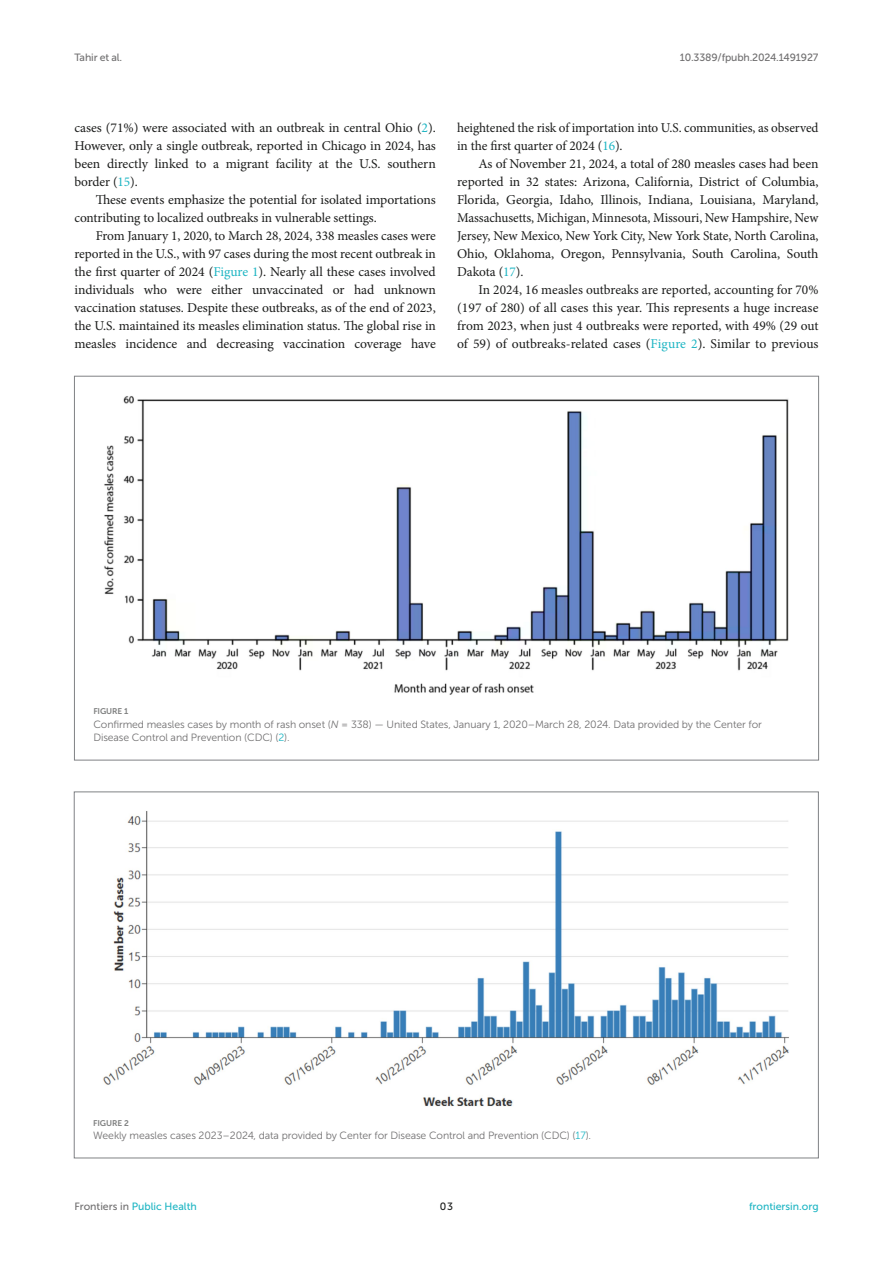
<style>
.page{position:relative;width:893px;height:1263px;background:#fff}
.page>*{position:absolute;margin:0;border:0;box-sizing:border-box;transform-origin:0 0}
.TEXT{font:13.5px/18px "Minion Pro";letter-spacing:-.005em;color:#1b1c1b;text-align:justify}
.FIG_LEG{font:10.5px/13.5px "Museo Sans 300";letter-spacing:-.01em;color:#706f70}
.t1{font:10.5px "Museo Sans 500";color:#1db5c3}
.t2{font:10.5px "Museo Sans 500";letter-spacing:-.015em;color:#706f70}
.t3{font:10.5px "Museo Sans 500";color:#1b1c1b}
.FIG_HD{font:8.25px "Museo Sans 700";letter-spacing:-.01em;color:#7e7f7f}
.s1{color:#1db5c3}
.s2{font-style:italic}
.s3{color:#706f70}
</style>
<div class="page">
<img style="left:104px;top:396px;width:685px;height:299px">
<img style="left:103px;top:811px;width:686px;height:296px">
<p class="t2" style="left:74px;top:51px;width:49px">Tahir et al.</p>
<p class="t2" style="left:680px;top:51px;width:140px">10.3389/fpubh.2024.1491927</p>
<p class="TEXT" style="left:74px;top:119px;width:363px">cases (71%) were associated with an outbreak in central Ohio (<span class="s1">2</span>).<br>However, only a single outbreak, reported in Chicago in 2024, has been directly linked to a migrant facility at the U.S. southern border (<span class="s1">15</span>).</p>
<p class="TEXT" style="left:74px;top:191px;width:363px;text-indent:21px">These events emphasize the potential for isolated importations contributing to localized outbreaks in vulnerable settings.</p>
<p class="TEXT" style="left:74px;top:227px;width:363px;text-indent:21px">From January 1, 2020, to March 28, 2024, 338 measles cases were reported in the U.S., with 97 cases during the most recent outbreak in the first quarter of 2024 (<span class="s1">Figure 1</span>). Nearly all these cases involved individuals who were either unvaccinated or had unknown vaccination statuses. Despite these outbreaks, as of the end of 2023, the U.S. maintained its measles elimination status. The global rise in measles incidence and decreasing vaccination coverage have</p>
<p class="TEXT" style="left:457px;top:119px;width:363px">heightened the risk of importation into U.S. communities, as observed in the first quarter of 2024 (<span class="s1">16</span>).</p>
<p class="TEXT" style="left:457px;top:155px;width:363px;text-indent:21px">As of November 21, 2024, a total of 280 measles cases had been reported in 32 states: Arizona, California, District of Columbia, Florida, Georgia, Idaho, Illinois, Indiana, Louisiana, Maryland, Massachusetts, Michigan, Minnesota, Missouri, New Hampshire, New Jersey, New Mexico, New York City, New York State, North Carolina, Ohio, Oklahoma, Oregon, Pennsylvania, South Carolina, South Dakota (<span class="s1">17</span>).</p>
<p class="TEXT" style="left:457px;top:281px;width:363px;text-indent:21px">In 2024, 16 measles outbreaks are reported, accounting for 70% (197 of 280) of all cases this year. This represents a huge increase from 2023, when just 4 outbreaks were reported, with 49% (29 out of 59) of outbreaks-related cases (<span class="s1">Figure 2</span>). Similar to previous</p>
<p class="FIG_HD" style="left:93px;top:707px;width:37px">FIGURE 1</p>
<p class="FIG_LEG" style="left:93px;top:717px;width:670px">Confirmed measles cases by month of rash onset (<span class="s2">N</span> = 338) — United States, January 1, 2020–March 28, 2024. Data provided by the Center for<br>Disease Control and Prevention (CDC) (<span class="s1">2</span>).</p>
<p class="FIG_HD" style="left:93px;top:1118px;width:37px">FIGURE 2</p>
<p class="FIG_LEG" style="left:93px;top:1129px;width:500px">Weekly measles cases 2023–2024, data provided by Center for Disease Control and Prevention (CDC) (<span class="s1">17</span>).</p>
<p class="t1" style="left:74px;top:1200px;width:124px"><span class="s3">Frontiers in</span> Public Health</p>
<p class="t3" style="left:440px;top:1200px;width:15px">03</p>
<p class="t1" style="left:749px;top:1200px;width:71px">frontiersin.org</p>
</div>
